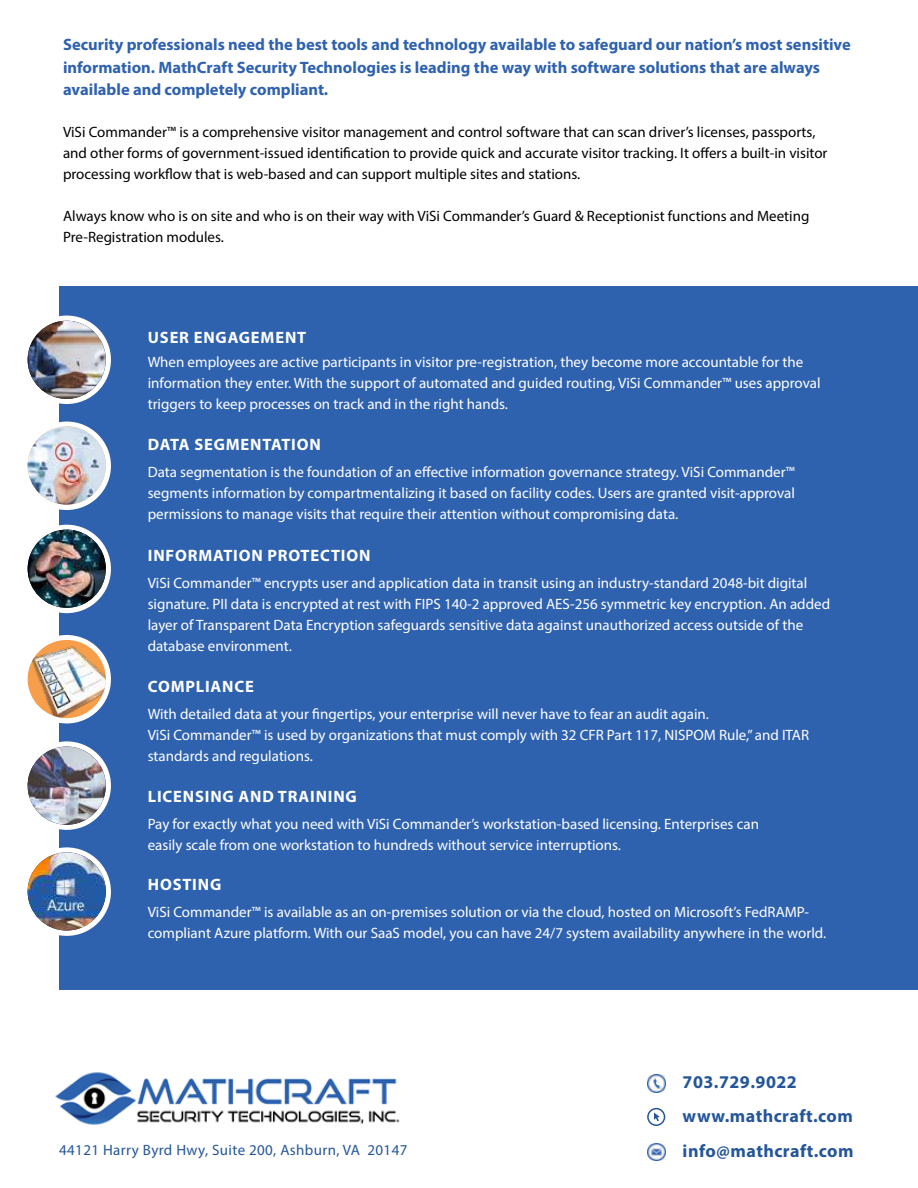
<style>
.page{position:relative;width:918px;height:1188px;background:#fff}
.page>*{position:absolute;margin:0;border:0;box-sizing:border-box;transform-origin:0 0}
.t1{font:700 18px "Myriad Pro";letter-spacing:.025em;color:#255699}
.t2{font:700 16.5px/22.5px "Myriad Pro";color:#2f62ae}
.t3{font:700 16.5px "Myriad Pro";letter-spacing:.05em;color:#fff}
.t4{font:15px/21px "Myriad Pro";color:#fff}
.t5{font:15px/21px "Myriad Pro";color:#000}
.t6{font:15px "Myriad Pro";letter-spacing:.025em;color:#255699}
</style>
<div class="page">
<div style="left:59px;top:286px;width:859px;height:704px;background:#2f62ae"></div>
<div style="left:22px;top:316px;width:89px;height:88px;background:#fff;border-radius:50%"></div>
<div style="left:22px;top:422px;width:89px;height:88px;background:#fff;border-radius:50%"></div>
<div style="left:22px;top:525px;width:89px;height:88px;background:#fff;border-radius:50%"></div>
<div style="left:22px;top:635px;width:89px;height:88px;background:#fff;border-radius:50%"></div>
<div style="left:22px;top:741px;width:89px;height:89px;background:#fff;border-radius:50%"></div>
<div style="left:22px;top:847px;width:89px;height:89px;background:#fff;border-radius:50%"></div>
<img style="left:28px;top:747px;width:78px;height:78px;border-radius:39px">
<img style="left:28px;top:321px;width:78px;height:78px;border-radius:39px">
<img style="left:28px;top:530px;width:78px;height:78px;border-radius:39px">
<img style="left:28px;top:852px;width:78px;height:79px;border-radius:39px">
<img style="left:29px;top:640px;width:77px;height:78px">
<img style="left:28px;top:426px;width:78px;height:79px;border-radius:39px">
<img style="left:648px;top:1075px;width:18px;height:18px">
<img style="left:648px;top:1143px;width:18px;height:18px">
<img style="left:55px;top:1072px;width:345px;height:53px">
<svg style="left:647px;top:1108px;width:18px;height:18px"></svg>
<p class="t2" style="left:63px;top:35px;width:789px">Security professionals need the best tools and technology available to safeguard our nation’s most sensitive information. MathCraft Security Technologies is leading the way with software solutions that are always available and completely compliant.</p>
<p class="t5" style="left:63px;top:123px;width:766px">ViSi Commander™ is a comprehensive visitor management and control software that can scan driver’s licenses, passports, and other forms of government-issued identification to provide quick and accurate visitor tracking. It offers a built-in visitor processing workflow that is web-based and can support multiple sites and stations.</p>
<p class="t5" style="left:63px;top:207px;width:748px">Always know who is on site and who is on their way with ViSi Commander’s Guard &amp; Receptionist functions and Meeting<br>Pre-Registration modules.</p>
<p class="t3" style="left:148px;top:331px;width:160px">USER ENGAGEMENT</p>
<p class="t4" style="left:148px;top:353px;width:674px">When employees are active participants in visitor pre-registration, they become more accountable for the information they enter. With the support of automated and guided routing, ViSi Commander™ uses approval triggers to keep processes on track and in the right hands.</p>
<p class="t3" style="left:148px;top:438px;width:174px">DATA SEGMENTATION</p>
<p class="t4" style="left:148px;top:463px;width:649px;text-align:justify">Data segmentation is the foundation of an effective information governance strategy. ViSi Commander™ segments information by compartmentalizing it based on facility codes. Users are granted visit-approval permissions to manage visits that require their attention without compromising data.</p>
<p class="t3" style="left:148px;top:549px;width:224px">INFORMATION PROTECTION</p>
<p class="t4" style="left:148px;top:574px;width:684px">ViSi Commander™ encrypts user and application data in transit using an industry-standard 2048-bit digital signature. PII data is encrypted at rest with FIPS 140-2 approved AES-256 symmetric key encryption. An added layer of Transparent Data Encryption safeguards sensitive data against unauthorized access outside of the database environment.</p>
<p class="t3" style="left:148px;top:680px;width:108px">COMPLIANCE</p>
<p class="t4" style="left:148px;top:705px;width:663px">With detailed data at your fingertips, your enterprise will never have to fear an audit again.<br>ViSi Commander™ is used by organizations that must comply with 32 CFR Part 117, NISPOM Rule,” and ITAR standards and regulations.</p>
<p class="t3" style="left:148px;top:790px;width:211px">LICENSING AND TRAINING</p>
<p class="t4" style="left:148px;top:815px;width:613px">Pay for exactly what you need with ViSi Commander’s workstation-based licensing. Enterprises can easily scale from one workstation to hundreds without service interruptions.</p>
<p class="t3" style="left:148px;top:878px;width:75px">HOSTING</p>
<p class="t4" style="left:148px;top:902px;width:680px">ViSi Commander™ is available as an on-premises solution or via the cloud, hosted on Microsoft’s FedRAMP&shy;compliant Azure platform. With our SaaS model, you can have 24/7 system availability anywhere in the world.</p>
<p class="t1" style="left:683px;top:1075px;width:116px">703.729.9022</p>
<p class="t6" style="left:59px;top:1144px;width:350px">44121 Harry Byrd Hwy, Suite 200, Ashburn, VA 20147</p>
<p class="t1" style="left:683px;top:1109px;width:172px">www.mathcraft.com</p>
<p class="t1" style="left:683px;top:1144px;width:172px">info@mathcraft.com</p>
</div>
